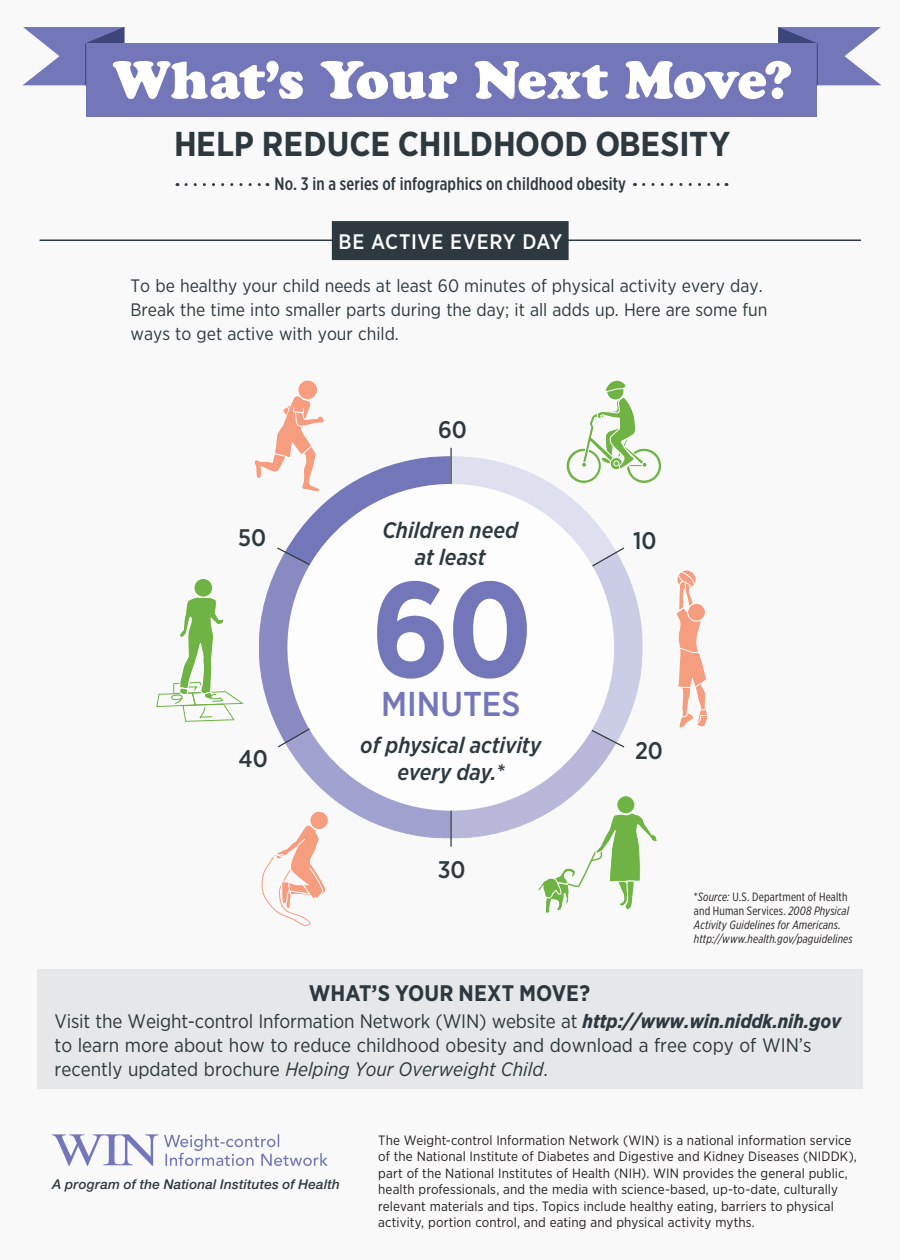
<style>
.page{position:relative;width:900px;height:1260px;background:#f9f9f9}
.page>*{position:absolute;margin:0;border:0;box-sizing:border-box;transform-origin:0 0}
.Head_3{font:700 135px "Gotham Narrow";color:#7376b8}
.t1{font:52.5px "Cooper Black Std";letter-spacing:-.005em;color:#fff}
.t2{font:700 34.5px "Gotham Narrow";letter-spacing:-.005em;color:#2d393e}
.Head_3-2{font:500 34.5px "Gotham Narrow";color:#7376b8}
.Stat{font:500 24px "Gotham Narrow";letter-spacing:-.005em;color:#2d393e}
.Head_3-3{font:italic 500 22.5px/27px "Gotham Narrow";color:#2d393e;text-align:center}
.t3{font:700 22.5px "Gotham Narrow";color:#2d393e}
.Head_2_smaller_alter{font:500 21px "Gotham Narrow";letter-spacing:.025em;color:#fff}
.body_text{font:19.5px/24px "Gotham Narrow";color:#2d393e}
.body_text-2{font:18px/24px "Gotham Narrow";color:#2d393e}
.t4{font:500 18px "Gotham X Narrow";letter-spacing:.01em;color:#2d393e}
.Boilerplate{font:13.5px/16.5px "Gotham Narrow";letter-spacing:.01em;color:#231f20}
.t5{font:italic 500 13.5px "Helvetica Neue LT Std";letter-spacing:.015em;color:#2d393e}
.sources{font:italic 12px/14.2px "Gotham X Narrow";letter-spacing:.01em;color:#231f20}
.s1{font-style:normal}
.s2{font-weight:700;font-style:italic}
.s3{font-style:italic}
</style>
<div class="page">
<hr style="left:40px;top:240px;width:821px;height:1px;background:#2d393e">
<div style="left:332px;top:221px;width:237px;height:39px;background:#2d393e"></div>
<svg style="left:23px;top:27px;width:101px;height:58px"></svg>
<svg style="left:778px;top:27px;width:103px;height:58px"></svg>
<div style="left:86px;top:43px;width:731px;height:74px;background:#7376b8"></div>
<hr style="left:85px;top:43px;width:1px;height:42px;background:#3d467a">
<hr style="left:817px;top:43px;width:1px;height:42px;background:#3d467a">
<div style="left:37px;top:969px;width:825px;height:120px;background:#e6e7e9"></div>
<svg style="left:186px;top:183px;width:82px;height:3px"></svg>
<svg style="left:644px;top:183px;width:83px;height:3px"></svg>
<svg style="left:626px;top:448px;width:36px;height:35px"></svg>
<div style="left:626px;top:448px;width:36px;height:36px;border:1px solid #fff;border-radius:50%"></div>
<div style="left:676px;top:569px;width:21px;height:21px;border:1px solid #fff;border-radius:50%"></div>
<svg style="left:676px;top:571px;width:32px;height:157px"></svg>
<div style="left:194px;top:578px;width:19px;height:19px;background:#6fb344;border-radius:50%"></div>
<div style="left:194px;top:578px;width:19px;height:19px;border:1px solid #fff;border-radius:50%"></div>
<svg style="left:156px;top:596px;width:88px;height:126px"></svg>
<svg style="left:254px;top:380px;width:404px;height:546px"></svg>
<svg style="left:164px;top:1134px;width:164px;height:32px"></svg>
<svg style="left:52px;top:1134px;width:106px;height:32px"></svg>
<p class="t1" style="left:113px;top:48px;width:680px">What’s Your Next Move?</p>
<p class="t2" style="left:174px;top:122px;width:558px">HELP REDUCE CHILDHOOD OBESITY</p>
<p class="t4" style="left:274px;top:172px;width:353px">No. 3 in a series of infographics on childhood obesity</p>
<p class="Head_2_smaller_alter" style="left:339px;top:229px;width:225px">BE ACTIVE EVERY DAY</p>
<p class="body_text-2" style="left:130px;top:273px;width:639px">To be healthy your child needs at least 60 minutes of physical activity every day.<br>Break the time into smaller parts during the day; it all adds up. Here are some fun ways to get active with your child.</p>
<p class="Stat" style="left:238px;top:522px;width:29px">50</p>
<p class="Stat" style="left:238px;top:744px;width:31px">40</p>
<p class="Stat" style="left:438px;top:415px;width:30px">60</p>
<p class="Head_3-3" style="left:382px;top:516px;width:137px">Children need at least</p>
<p class="Head_3" style="left:371px;top:543px;width:163px">60</p>
<p class="Head_3-2" style="left:381px;top:682px;width:141px">MINUTES</p>
<p class="Head_3-3" style="left:360px;top:731px;width:183px">of physical activity every day.*</p>
<p class="Stat" style="left:438px;top:854px;width:29px">30</p>
<p class="Stat" style="left:633px;top:526px;width:25px">10</p>
<p class="Stat" style="left:635px;top:736px;width:29px">20</p>
<p class="sources" style="left:694px;top:889px;width:160px"><span class="s1">*</span>Source: <span class="s1">U.S. Department of Health and Human Services.</span> 2008 Physical Activity Guidelines for Americans. http://www.health.gov/paguidelines</p>
<p class="t3" style="left:309px;top:978px;width:283px">WHAT’S YOUR NEXT MOVE?</p>
<p class="body_text" style="left:55px;top:1008px;width:788px">Visit the Weight-control Information Network (WIN) website at <span class="s2">http://www.win.niddk.nih.gov </span>to learn more about how to reduce childhood obesity and download a free copy of WIN’s recently updated brochure <span class="s3">Helping Your Overweight Child</span>.</p>
<p class="t5" style="left:52px;top:1176px;width:289px">A program of the National Institutes of Health</p>
<p class="Boilerplate" style="left:378px;top:1132px;width:480px">The Weight-control Information Network (WIN) is a national information service of the National Institute of Diabetes and Digestive and Kidney Diseases (NIDDK), part of the National Institutes of Health (NIH). WIN provides the general public, health professionals, and the media with science-based, up-to-date, culturally relevant materials and tips. Topics include healthy eating, barriers to physical activity, portion control, and eating and physical activity myths.</p>
</div>
